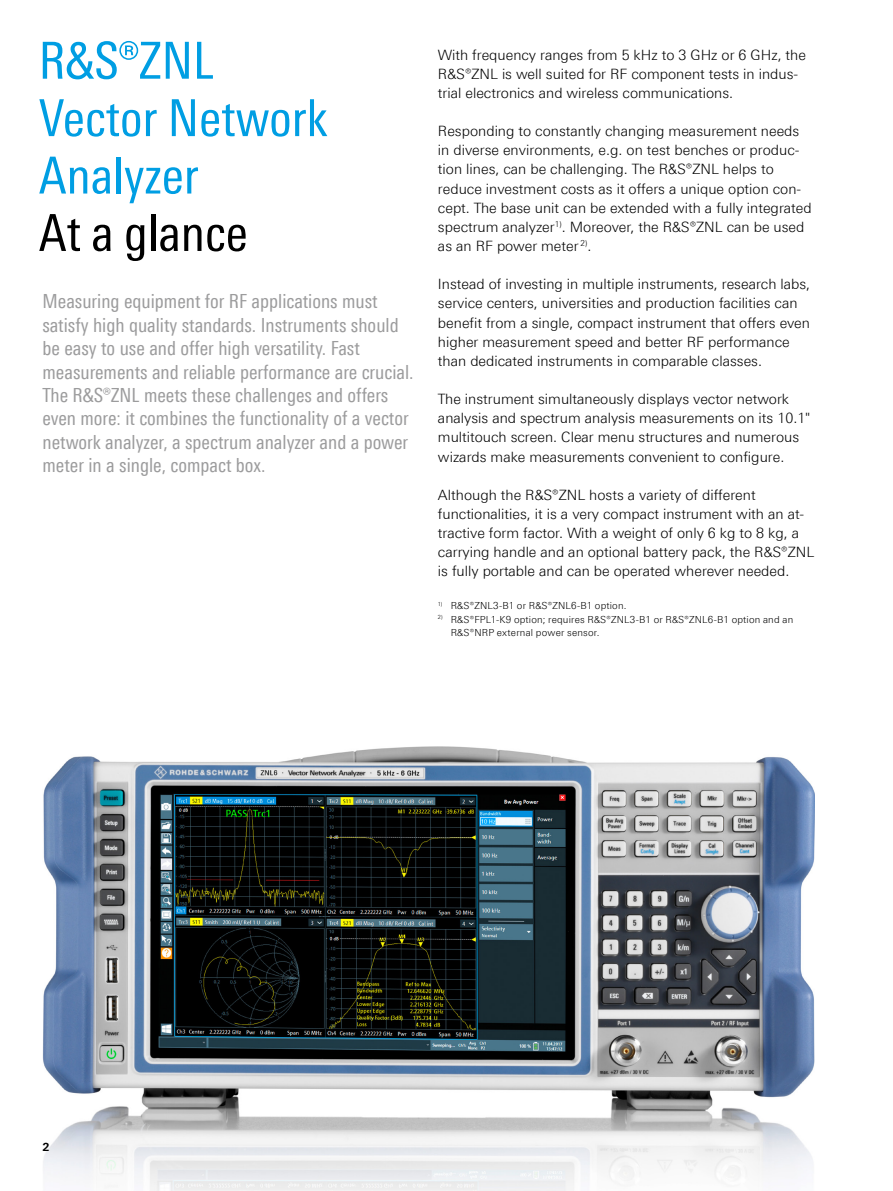
<style>
.page{position:relative;width:893px;height:1191px;background:#fff}
.page>*{position:absolute;margin:0;border:0;box-sizing:border-box;transform-origin:0 0}
.Seiten_Headline_34Pt{font:51px/57.4px "Linotype Univers 420 Cn";color:#009ee3}
.Seiten_Headline_34Pt-2{font:51px "Linotype Univers 420 Cn";color:#000}
.Teaser{font:19.5px/23.4px "Linotype Univers 420 Cn";color:#9c9c9d}
.Haupttext{font:300 14.25px/19.2px "Linotype Univers 330";color:#000}
.t1{font:700 11.25px "Linotype Univers 630";color:#000}
.Fussnote{font:300 9.75px/13.5px "Linotype Univers 330";letter-spacing:.02em;color:#000}
</style>
<div class="page">
<img style="left:43px;top:746px;width:771px;height:445px">
<p class="Seiten_Headline_34Pt" style="left:39px;top:32px;width:290px">R&amp;S®ZNL<br>Vector Network<br>Analyzer</p>
<p class="Seiten_Headline_34Pt-2" style="left:39px;top:203px;width:211px">At a glance</p>
<p class="Teaser" style="left:43px;top:290px;width:373px">Measuring equipment for RF applications must satisfy high quality standards. Instruments should be easy to use and offer high versatility. Fast measurements and reliable performance are crucial.<br>The R&amp;S®ZNL meets these challenges and offers even more: it combines the functionality of a vector network analyzer, a spectrum analyzer and a power meter in a single, compact box.</p>
<p class="Haupttext" style="left:438px;top:45px;width:370px">With frequency ranges from 5 kHz to 3 GHz or 6 GHz, the<br>R&amp;S®ZNL is well suited for RF component tests in indus&shy;trial electronics and wireless communications.</p>
<p class="Haupttext" style="left:438px;top:121px;width:375px">Responding to constantly changing measurement needs in diverse environments, e.g. on test benches or produc&shy;tion lines, can be challenging. The R&amp;S®ZNL helps to reduce investment costs as it offers a unique option con&shy;cept. The base unit can be extended with a fully integrated spectrum analyzer<sup>1)</sup>. Moreover, the R&amp;S®ZNL can be used as an RF power meter <sup>2)</sup>.</p>
<p class="Haupttext" style="left:438px;top:274px;width:374px">Instead of investing in multiple instruments, research labs, service centers, universities and production facilities can benefit from a single, compact instrument that offers even higher measurement speed and better RF performance than dedicated instruments in comparable classes.</p>
<p class="Haupttext" style="left:438px;top:389px;width:374px">The instrument simultaneously displays vector network analysis and spectrum analysis measurements on its 10.1" multitouch screen. Clear menu structures and numerous wizards make measurements convenient to configure.</p>
<p class="Haupttext" style="left:438px;top:485px;width:378px">Although the R&amp;S®ZNL hosts a variety of different functionalities, it is a very compact instrument with an at&shy;tractive form factor. With a weight of only 6 kg to 8 kg, a carrying handle and an optional battery pack, the R&amp;S®ZNL is fully portable and can be operated wherever needed.</p>
<p class="Fussnote" style="left:438px;top:598px;width:190px"><sup>1)</sup> R&amp;S®ZNL3-B1 or R&amp;S®ZNL6-B1 option.</p>
<p class="Fussnote" style="left:451px;top:612px;width:344px;text-indent:-13px"><sup>2)</sup> R&amp;S®FPL1-K9 option; requires R&amp;S®ZNL3-B1 or R&amp;S®ZNL6-B1 option and an<br>R&amp;S®NRP external power sensor.</p>
<p class="t1" style="left:43px;top:1139px;width:9px">2</p>
</div>
